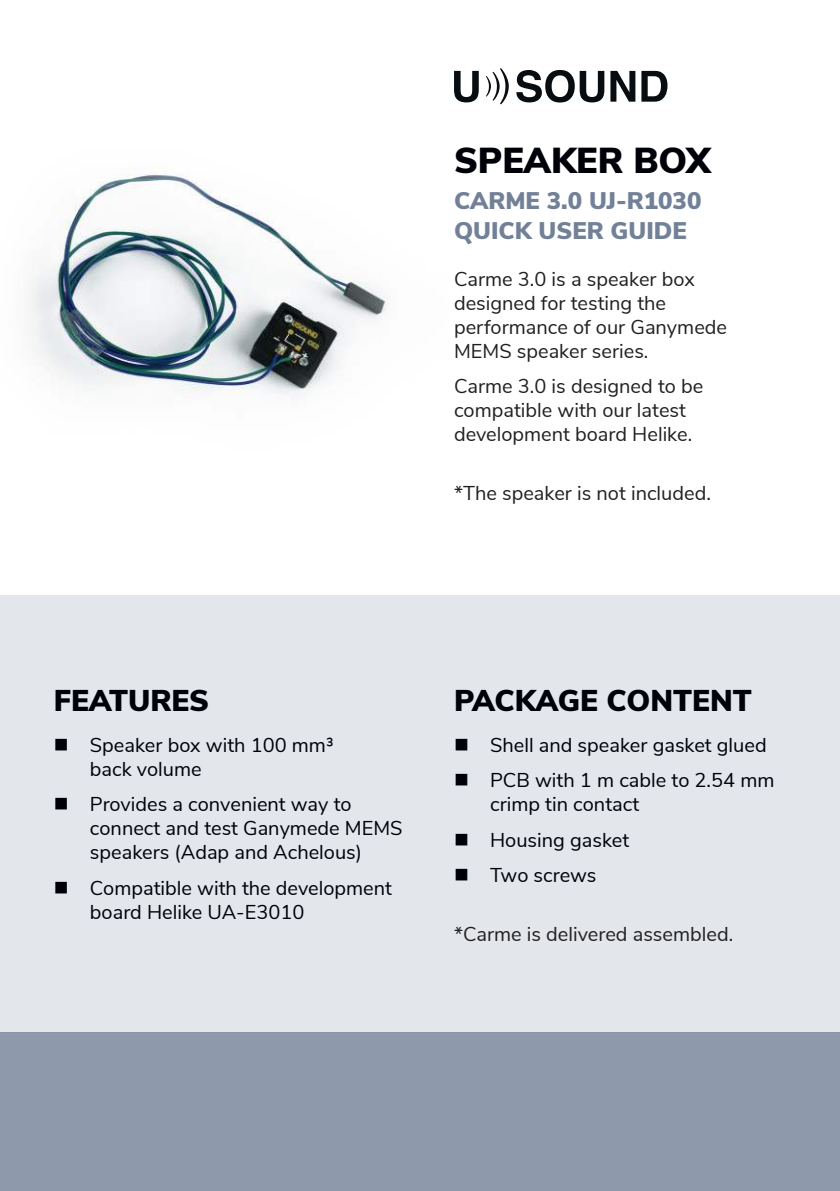
<style>
.page{position:relative;width:840px;height:1191px;background:#fff}
.page>*{position:absolute;margin:0;border:0;box-sizing:border-box;transform-origin:0 0}
.t1{font:900 36px "Nunito Sans";color:#000009}
.t2{font:900 30px "Nunito Sans";color:#000009}
.t3{font:900 24px/30px "Nunito Sans";color:#728198}
.t4{font:20px/24px "Nunito Sans";color:#000009}
.t5{font:20px/24px "Nunito Sans";color:#221f1f}
</style>
<div class="page">
<div style="left:0;top:595px;width:839px;height:437px;background:#e3e6ea"></div>
<div style="left:0;top:1032px;width:839px;height:159px;background:#8e9aac"></div>
<img style="left:28px;top:169px;width:361px;height:227px">
<svg style="left:454px;top:71px;width:24px;height:31px"></svg>
<svg style="left:516px;top:70px;width:88px;height:32px"></svg>
<svg style="left:610px;top:71px;width:25px;height:31px"></svg>
<svg style="left:641px;top:71px;width:26px;height:31px"></svg>
<svg style="left:486px;top:68px;width:22px;height:36px"></svg>
<h1 class="t1" style="left:454px;top:147px;width:258px">SPEAKER BOX</h1>
<p class="t3" style="left:454px;top:188px;width:249px">CARME 3.0 UJ-R1030<br>QUICK USER GUIDE</p>
<p class="t5" style="left:454px;top:268px;width:274px">Carme 3.0 is a speaker box designed for testing the performance of our Ganymede<br>MEMS speaker series.</p>
<p class="t5" style="left:454px;top:375px;width:250px">Carme 3.0 is designed to be compatible with our latest development board Helike.</p>
<p class="t5" style="left:454px;top:483px;width:258px">*The speaker is not included.</p>
<h2 class="t2" style="left:54px;top:689px;width:157px">FEATURES</h2>
<p class="t4" style="left:90px;top:734px;width:245px">Speaker box with 100 mm³ back volume</p>
<p class="t4" style="left:90px;top:793px;width:314px">Provides a convenient way to connect and test Ganymede MEMS speakers (Adap and Achelous)</p>
<p class="t4" style="left:90px;top:877px;width:303px">Compatible with the development board Helike UA-E3010</p>
<h2 class="t2" style="left:454px;top:689px;width:299px">PACKAGE CONTENT</h2>
<p class="t4" style="left:490px;top:728px;width:286px;line-height:35.4px">Shell and speaker gasket glued<br>PCB with 1 m cable to 2.54 mm</p>
<p class="t4" style="left:490px;top:788px;width:150px;line-height:35.4px">crimp tin contact<br>Housing gasket<br>Two screws</p>
<p class="t5" style="left:454px;top:923px;width:280px">*Carme is delivered assembled.</p>
</div>
